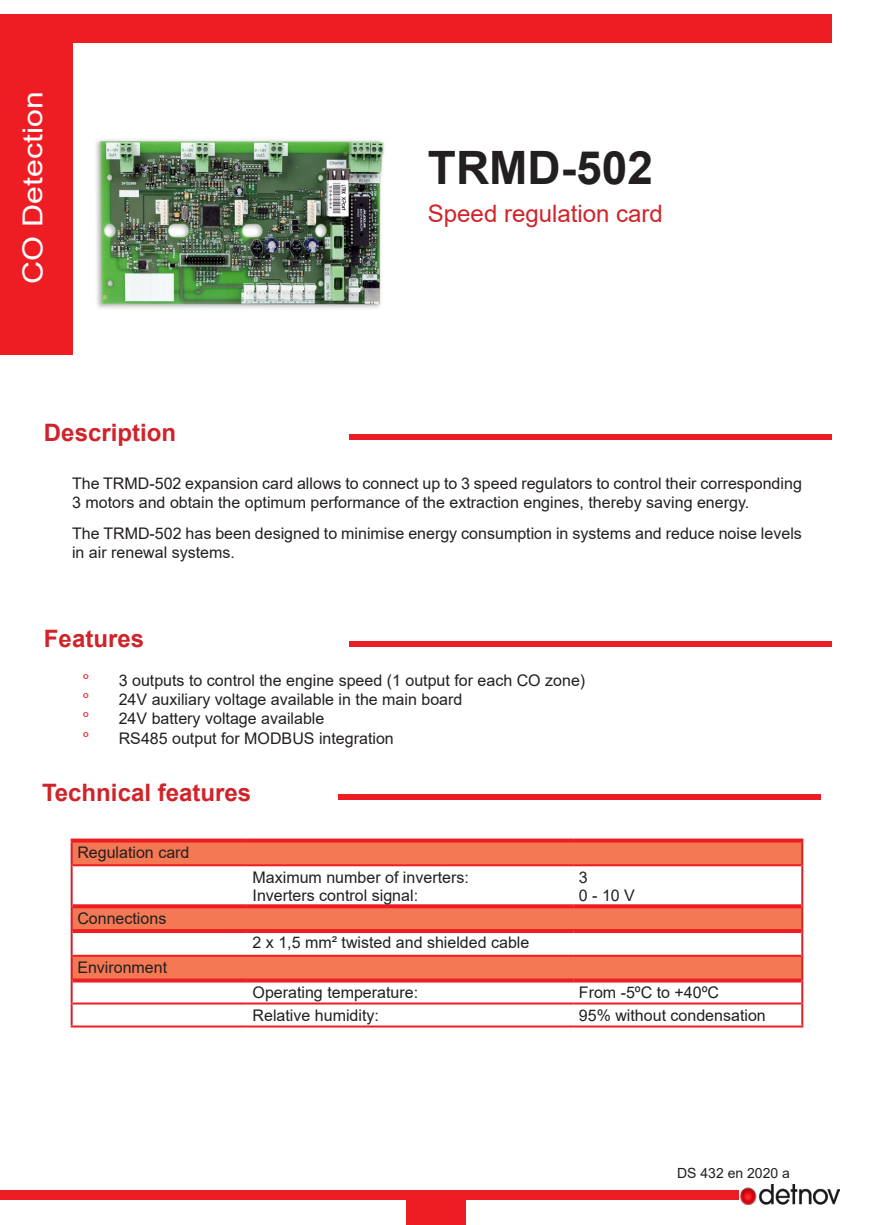
<style>
.page{position:relative;width:874px;height:1225px;background:#fff}
.page>*{position:absolute;margin:0;border:0;box-sizing:border-box;transform-origin:0 0}
.t1{font:700 46px "Arial";color:#231f20}
.t2{font:27.6px "Arial";color:#fff;scale:1.16 1}
.t3{font:700 24px "Arial";color:#d1232a}
.t4{font:24px "Arial";color:#d1232a}
.t5{font:18px "Minion Pro";color:#ee1d23}
.t6{font:16px/19.2px "Arial";color:#231f20}
.t7{font:14px "Arial";color:#231f20}
</style>
<div class="page">
<div style="left:0;top:15px;width:831px;height:28px;background:#ee1d23"></div>
<div style="left:0;top:15px;width:73px;height:339px;background:#ee1d23"></div>
<div style="left:0;top:1189px;width:738px;height:10px;background:#ee1d23"></div>
<div style="left:406px;top:1199px;width:59px;height:26px;background:#ee1d23"></div>
<img style="left:740px;top:1184px;width:99px;height:20px">
<div style="left:349px;top:434px;width:482px;height:5px;background:#ee1d23"></div>
<div style="left:337px;top:794px;width:482px;height:6px;background:#ee1d23"></div>
<div style="left:72px;top:840px;width:729px;height:25px;background:#f37853"></div>
<svg style="left:73px;top:908px;width:727px;height:70px;fill:#f37853"></svg>
<hr style="left:71px;top:865px;width:2px;height:41px;background:#d1232a">
<hr style="left:800px;top:865px;width:2px;height:41px;background:#d1232a">
<hr style="left:71px;top:906px;width:2px;height:25px;background:#d1232a">
<hr style="left:800px;top:906px;width:2px;height:25px;background:#d1232a">
<hr style="left:71px;top:931px;width:2px;height:24px;background:#d1232a">
<hr style="left:800px;top:931px;width:2px;height:24px;background:#d1232a">
<hr style="left:71px;top:955px;width:2px;height:25px;background:#d1232a">
<hr style="left:800px;top:955px;width:2px;height:25px;background:#d1232a">
<hr style="left:71px;top:980px;width:2px;height:23px;background:#d1232a">
<hr style="left:800px;top:980px;width:2px;height:23px;background:#d1232a">
<hr style="left:71px;top:1003px;width:2px;height:22px;background:#d1232a">
<hr style="left:800px;top:1003px;width:2px;height:22px;background:#d1232a">
<hr style="left:71px;top:842px;width:2px;height:23px;background:#d1232a">
<hr style="left:800px;top:842px;width:2px;height:23px;background:#d1232a">
<svg style="left:71px;top:838px;width:176px;height:4px"></svg>
<svg style="left:247px;top:838px;width:326px;height:4px"></svg>
<svg style="left:573px;top:838px;width:229px;height:4px"></svg>
<hr style="left:73px;top:864px;width:174px;height:2px;background:#ee1d23">
<hr style="left:247px;top:864px;width:326px;height:2px;background:#ee1d23">
<hr style="left:573px;top:864px;width:227px;height:2px;background:#ee1d23">
<svg style="left:73px;top:904px;width:174px;height:4px"></svg>
<svg style="left:247px;top:904px;width:326px;height:4px"></svg>
<svg style="left:573px;top:904px;width:227px;height:4px"></svg>
<hr style="left:73px;top:929px;width:174px;height:4px;background:#ee1d23">
<hr style="left:247px;top:929px;width:326px;height:4px;background:#ee1d23">
<hr style="left:573px;top:929px;width:227px;height:4px;background:#ee1d23">
<svg style="left:73px;top:978px;width:174px;height:4px"></svg>
<svg style="left:247px;top:978px;width:326px;height:4px"></svg>
<svg style="left:573px;top:978px;width:227px;height:4px"></svg>
<hr style="left:73px;top:954px;width:174px;height:2px;background:#ee1d23">
<hr style="left:247px;top:954px;width:326px;height:2px;background:#ee1d23">
<hr style="left:573px;top:954px;width:227px;height:2px;background:#ee1d23">
<hr style="left:73px;top:1002px;width:174px;height:2px;background:#ee1d23">
<hr style="left:247px;top:1002px;width:326px;height:2px;background:#ee1d23">
<hr style="left:573px;top:1002px;width:227px;height:2px;background:#ee1d23">
<hr style="left:71px;top:1025px;width:176px;height:2px;background:#ee1d23">
<hr style="left:247px;top:1025px;width:326px;height:2px;background:#ee1d23">
<hr style="left:573px;top:1025px;width:229px;height:2px;background:#ee1d23">
<div style="left:349px;top:641px;width:482px;height:6px;background:#ee1d23"></div>
<img style="left:96px;top:139px;width:288px;height:169px">
<h2 class="t2" style="left:14px;top:284px;width:167px;rotate:-90deg">CO Detection</h2>
<p class="t3" style="left:44px;top:416px;width:134px">Description</p>
<p class="t1" style="left:427px;top:136px;width:226px">TRMD-502</p>
<p class="t4" style="left:427px;top:197px;width:236px">Speed regulation card</p>
<p class="t6" style="left:72px;top:474px;width:731px">The TRMD-502 expansion card allows to connect up to 3 speed regulators to control their corresponding<br>3 motors and obtain the optimum performance of the extraction engines, thereby saving energy.</p>
<p class="t6" style="left:72px;top:523px;width:731px">The TRMD-502 has been designed to minimise energy consumption in systems and reduce noise levels in air renewal systems.</p>
<p class="t3" style="left:44px;top:622px;width:102px">Features</p>
<p class="t5" style="left:83px;top:668px;width:8px">°</p>
<p class="t6" style="left:119px;top:671px;width:468px">3 outputs to control the engine speed (1 output for each CO zone)</p>
<p class="t5" style="left:83px;top:687px;width:8px">°</p>
<p class="t6" style="left:119px;top:690px;width:345px">24V auxiliary voltage available in the main board</p>
<p class="t5" style="left:83px;top:706px;width:8px">°</p>
<p class="t6" style="left:119px;top:709px;width:207px">24V battery voltage available</p>
<p class="t5" style="left:83px;top:726px;width:8px">°</p>
<p class="t6" style="left:119px;top:728px;width:276px">RS485 output for MODBUS integration</p>
<p class="t3" style="left:42px;top:775px;width:210px">Technical features</p>
<p class="t6" style="left:77px;top:842px;width:114px">Regulation card</p>
<p class="t6" style="left:77px;top:908px;width:90px">Connections</p>
<p class="t6" style="left:77px;top:957px;width:91px">Environment</p>
<p class="t6" style="left:252px;top:867px;width:218px">Maximum number of inverters:</p>
<p class="t6" style="left:252px;top:885px;width:167px">Inverters control signal:</p>
<p class="t6" style="left:252px;top:933px;width:278px">2 x 1,5 mm² twisted and shielded cable</p>
<p class="t6" style="left:578px;top:868px;width:58px;line-height:18px">3<br>0 - 10 V</p>
<p class="t6" style="left:252px;top:982px;width:167px">Operating temperature:</p>
<p class="t6" style="left:578px;top:982px;width:142px">From -5ºC to +40ºC</p>
<p class="t6" style="left:252px;top:1005px;width:128px">Relative humidity:</p>
<p class="t6" style="left:578px;top:1005px;width:188px">95% without condensation</p>
<p class="t7" style="left:676px;top:1163px;width:114px">DS 432 en 2020 a</p>
</div>
